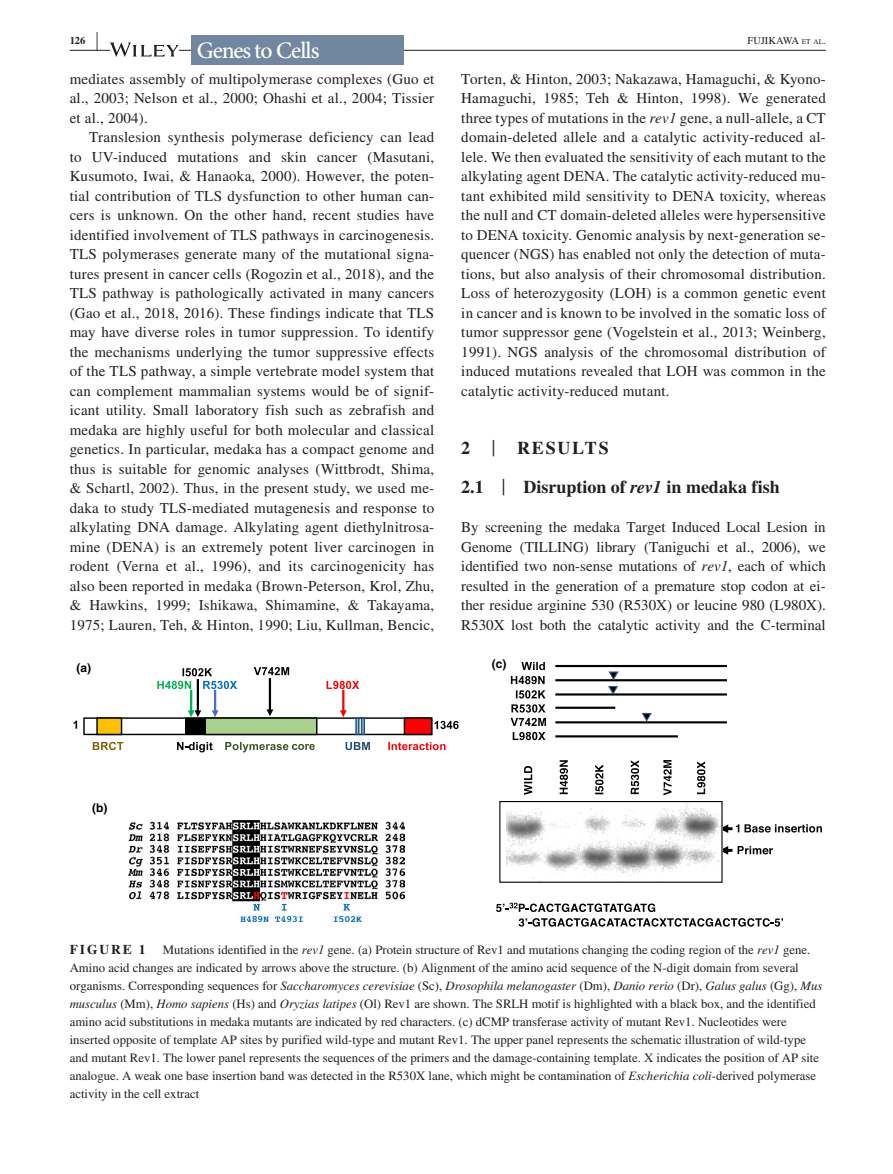
<style>
.page{position:relative;width:893px;height:1174px;background:#fff}
.page>*{position:absolute;margin:0;border:0;box-sizing:border-box;transform-origin:0 0}
.t1{font:700 25.95px "STIX";color:#231f20;scale:.36 1}
.t2{font:500 23.7px "Minion Pro";letter-spacing:-.045em;color:#fff}
.t3{font:700 18px/39px "STIX";color:#231f20}
.t4{font:15px/19.5px "STIX";letter-spacing:.015em;color:#231f20;text-align:justify}
.t5{font:700 13.5px "STIX";letter-spacing:.14em;color:#231f20}
.t6{font:12.75px/18px "STIX";color:#231f20}
.t7{font:700 12px "Helvetica";color:#000}
.t8{font:10.5px "STIX";color:#231f20}
.t9{font:700 10.5px "STIX";color:#231f20}
.s1{font-size:7.35px}
.s2{font-style:italic}
.s3{font-weight:400;font-size:23.7px}
</style>
<div class="page">
<hr style="left:70px;top:50px;width:756px;height:1px;background:#231f20">
<svg style="left:110px;top:42px;width:69px;height:15px"></svg>
<div style="left:191px;top:35px;width:213px;height:30px;background:#7187a0"></div>
<svg style="left:524px;top:766px;width:8px;height:29px"></svg>
<svg style="left:560px;top:760px;width:8px;height:34px"></svg>
<svg style="left:595px;top:765px;width:8px;height:29px"></svg>
<svg style="left:631px;top:760px;width:8px;height:34px"></svg>
<svg style="left:697px;top:761px;width:8px;height:33px"></svg>
<svg style="left:722px;top:846px;width:10px;height:8px"></svg>
<svg style="left:496px;top:902px;width:159px;height:10px"></svg>
<svg style="left:519px;top:918px;width:264px;height:8px"></svg>
<hr style="left:555px;top:665px;width:172px;height:2px;background:#000">
<hr style="left:555px;top:679px;width:172px;height:2px;background:#000">
<hr style="left:555px;top:693px;width:172px;height:2px;background:#000">
<hr style="left:555px;top:706px;width:60px;height:3px;background:#000">
<hr style="left:555px;top:735px;width:123px;height:2px;background:#000">
<svg style="left:521px;top:662px;width:24px;height:8px"></svg>
<svg style="left:511px;top:676px;width:34px;height:8px"></svg>
<svg style="left:516px;top:690px;width:30px;height:8px"></svg>
<svg style="left:511px;top:704px;width:34px;height:8px"></svg>
<svg style="left:513px;top:732px;width:32px;height:8px"></svg>
<svg style="left:607px;top:671px;width:13px;height:25px"></svg>
<img style="left:507px;top:803px;width:215px;height:80px">
<svg style="left:663px;top:760px;width:8px;height:35px"></svg>
<div style="left:499px;top:801px;width:223px;height:81px;border:1px solid #000"></div>
<div style="left:83px;top:717px;width:349px;height:18px;border:1px solid #000"></div>
<div style="left:404px;top:718px;width:28px;height:16px;background:#f00"></div>
<div style="left:404px;top:717px;width:28px;height:18px;border:1px solid #000"></div>
<div style="left:205px;top:718px;width:112px;height:16px;background:#a9d18e"></div>
<div style="left:204px;top:717px;width:113px;height:18px;border:1px solid #000"></div>
<div style="left:186px;top:718px;width:19px;height:16px;background:#000"></div>
<div style="left:185px;top:717px;width:21px;height:18px;border:1px solid #000"></div>
<div style="left:97px;top:718px;width:25px;height:16px;background:#ffc000"></div>
<div style="left:96px;top:717px;width:26px;height:18px;border:1px solid #000"></div>
<div style="left:355px;top:717px;width:4px;height:18px;border:1px solid #1f4e79"></div>
<div style="left:361px;top:717px;width:4px;height:18px;border:1px solid #1f4e79"></div>
<svg style="left:93px;top:742px;width:30px;height:8px"></svg>
<svg style="left:177px;top:742px;width:36px;height:10px"></svg>
<svg style="left:346px;top:742px;width:24px;height:8px"></svg>
<svg style="left:388px;top:742px;width:57px;height:8px"></svg>
<svg style="left:74px;top:720px;width:3px;height:8px"></svg>
<svg style="left:434px;top:721px;width:25px;height:8px"></svg>
<svg style="left:157px;top:668px;width:80px;height:49px"></svg>
<svg style="left:327px;top:681px;width:37px;height:53px"></svg>
<svg style="left:254px;top:667px;width:35px;height:49px"></svg>
<hr style="left:555px;top:721px;width:172px;height:2px;background:#000">
<svg style="left:511px;top:718px;width:35px;height:8px"></svg>
<svg style="left:641px;top:713px;width:12px;height:9px"></svg>
<img style="left:128px;top:820px;width:276px;height:102px">
<svg style="left:225px;top:742px;width:90px;height:10px"></svg>
<svg style="left:719px;top:824px;width:103px;height:9px"></svg>
<svg style="left:738px;top:846px;width:35px;height:8px"></svg>
<p class="t9" style="left:70px;top:34px;width:17px">126</p>
<h1 class="t1" style="left:96px;top:26px;width:7px">|</h1>
<h2 class="t2" style="left:197px;top:34px;width:124px">Genes to Cells</h2>
<p class="t4" style="left:70px;top:70px;width:366px">mediates assembly of multipolymerase complexes (Guo et al., 2003; Nelson et al., 2000; Ohashi et al., 2004; Tissier et al., 2004).</p>
<p class="t4" style="left:70px;top:128px;width:366px;text-indent:20px">Translesion synthesis polymerase deficiency can lead to UV-induced mutations and skin cancer (Masutani, Kusumoto, Iwai, &amp; Hanaoka, 2000). However, the poten&shy;tial contribution of TLS dysfunction to other human can&shy;cers is unknown. On the other hand, recent studies have identified involvement of TLS pathways in carcinogenesis.<br>TLS polymerases generate many of the mutational signa&shy;tures present in cancer cells (Rogozin et al., 2018), and the TLS pathway is pathologically activated in many cancers (Gao et al., 2018, 2016). These findings indicate that TLS may have diverse roles in tumor suppression. To identify the mechanisms underlying the tumor suppressive effects of the TLS pathway, a simple vertebrate model system that can complement mammalian systems would be of signif&shy;icant utility. Small laboratory fish such as zebrafish and medaka are highly useful for both molecular and classical genetics. In particular, medaka has a compact genome and thus is suitable for genomic analyses (Wittbrodt, Shima, &amp; Schartl, 2002). Thus, in the present study, we used me&shy;daka to study TLS-mediated mutagenesis and response to alkylating DNA damage. Alkylating agent diethylnitrosa&shy;mine (DENA) is an extremely potent liver carcinogen in rodent (Verna et al., 1996), and its carcinogenicity has also been reported in medaka (Brown-Peterson, Krol, Zhu, &amp; Hawkins, 1999; Ishikawa, Shimamine, &amp; Takayama, 1975; Lauren, Teh, &amp; Hinton, 1990; Liu, Kullman, Bencic,</p>
<p class="t8" style="left:748px;top:33px;width:80px">FUJIKAWA <span class="s1">et al</span>.</p>
<p class="t4" style="left:461px;top:70px;width:366px">Torten, &amp; Hinton, 2003; Nakazawa, Hamaguchi, &amp; Kyono-Hamaguchi, 1985; Teh &amp; Hinton, 1998). We generated three types of mutations in the <span class="s2">rev1</span> gene, a null-allele, a CT domain-deleted allele and a catalytic activity-reduced al&shy;lele. We then evaluated the sensitivity of each mutant to the alkylating agent DENA. The catalytic activity-reduced mu&shy;tant exhibited mild sensitivity to DENA toxicity, whereas the null and CT domain-deleted alleles were hypersensitive to DENA toxicity. Genomic analysis by next-generation se&shy;quencer (NGS) has enabled not only the detection of muta&shy;tions, but also analysis of their chromosomal distribution.<br>Loss of heterozygosity (LOH) is a common genetic event in cancer and is known to be involved in the somatic loss of tumor suppressor gene (Vogelstein et al., 2013; Weinberg, 1991). NGS analysis of the chromosomal distribution of induced mutations revealed that LOH was common in the catalytic activity-reduced mutant.</p>
<p class="t3" style="left:461px;top:428px;width:320px">2 <span class="s3">|</span> RESULTS<br>2.1 <span class="s3">|</span> Disruption of <span class="s2">rev1</span> in medaka fish</p>
<p class="t4" style="left:461px;top:518px;width:366px">By screening the medaka Target Induced Local Lesion in Genome (TILLING) library (Taniguchi et al., 2006), we identified two non-sense mutations of <span class="s2">rev1</span>, each of which resulted in the generation of a premature stop codon at ei&shy;ther residue arginine 530 (R530X) or leucine 980 (L980X).<br>R530X lost both the catalytic activity and the C-terminal</p>
<p class="t7" style="left:76px;top:660px;width:16px">(a)</p>
<p class="t7" style="left:492px;top:656px;width:16px">(c)</p>
<p class="t7" style="left:92px;top:800px;width:17px">(b)</p>
<p class="t5" style="left:70px;top:941px;width:77px">FIGURE 1</p>
<p class="t6" style="left:70px;top:941px;width:754px;text-indent:93px">Mutations identified in the <span class="s2">rev1</span> gene. (a) Protein structure of Rev1 and mutations changing the coding region of the <span class="s2">rev1</span> gene.<br>Amino acid changes are indicated by arrows above the structure. (b) Alignment of the amino acid sequence of the N-digit domain from several organisms. Corresponding sequences for <span class="s2">Saccharomyces cerevisiae</span> (Sc), <span class="s2">Drosophila melanogaster</span> (Dm), <span class="s2">Danio rerio</span> (Dr), <span class="s2">Galus galus</span> (Gg), <span class="s2">Mus musculus</span> (Mm), <span class="s2">Homo sapiens</span> (Hs) and <span class="s2">Oryzias latipes</span> (Ol) Rev1 are shown. The SRLH motif is highlighted with a black box, and the identified amino acid substitutions in medaka mutants are indicated by red characters. (c) dCMP transferase activity of mutant Rev1. Nucleotides were inserted opposite of template AP sites by purified wild-type and mutant Rev1. The upper panel represents the schematic illustration of wild-type and mutant Rev1. The lower panel represents the sequences of the primers and the damage-containing template. X indicates the position of AP site analogue. A weak one base insertion band was detected in the R530X lane, which might be contamination of <span class="s2">Escherichia coli</span>-derived polymerase activity in the cell extract</p>
</div>
